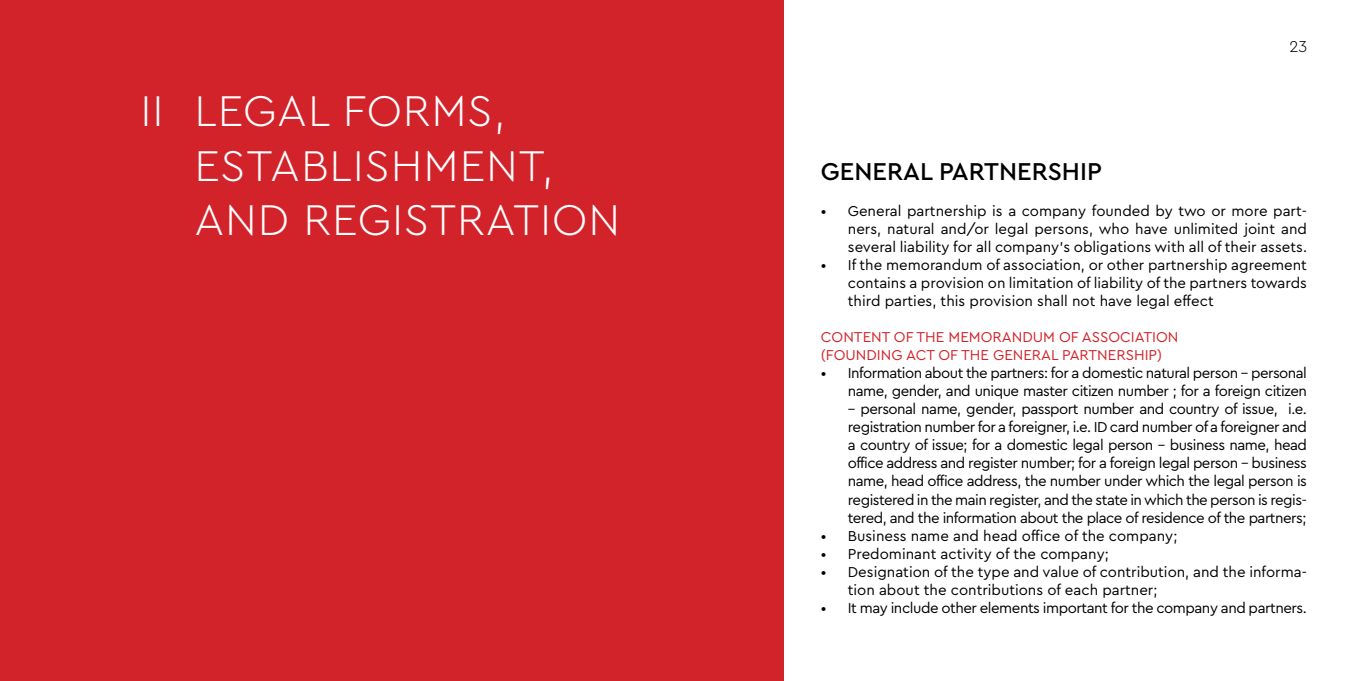
<style>
.page{position:relative;width:1361px;height:681px;background:#fff}
.page>*{position:absolute;margin:0;border:0;box-sizing:border-box;transform-origin:0 0}
.t1{font:300 45px/54px "Cera Pro";letter-spacing:.02em;color:#fff}
.t2{font:500 25.5px "Cera Pro";color:#000}
.t3{font:300 16.5px "Cera Pro";color:#000}
.t4{font:15px/18px "Cera Pro";letter-spacing:-.01em;color:#000;text-align:justify}
.t5{font:15px/18px "Cera Pro";letter-spacing:-.035em;color:#000;text-align:right}
.t6{font:15px/18px "Cera Pro";color:#d2232a}
.t7{font:15px "Cera Pro";letter-spacing:-.03em;color:#000}
</style>
<div class="page">
<div style="left:0;top:0;width:783px;height:680px;background:#d2232a"></div>
<h1 class="t1" style="left:194px;top:82px;width:427px;text-indent:-54px">II LEGAL FORMS,<br>ESTABLISHMENT,<br>AND REGISTRATION</h1>
<p class="t3" style="left:1289px;top:35px;width:19px">23</p>
<h2 class="t2" style="left:821px;top:154px;width:282px">GENERAL PARTNERSHIP</h2>
<p class="t4" style="left:848px;top:201px;width:461px;text-indent:-27px">• General partnership is a company founded by two or more part&shy;ners, natural and/or legal persons, who have unlimited joint and several liability for all company’s obligations with all of their assets.</p>
<p class="t4" style="left:848px;top:255px;width:461px;text-indent:-27px">• If the memorandum of association, or other partnership agreement contains a provision on limitation of liability of the partners towards third parties, this provision shall not have legal effect</p>
<p class="t6" style="left:821px;top:327px;width:359px">CONTENT OF THE MEMORANDUM OF ASSOCIATION (FOUNDING ACT OF THE GENERAL PARTNERSHIP)</p>
<p class="t5" style="left:821px;top:363px;width:487px">• Information about the partners: for a domestic natural person – personal name, gender, and unique master citizen number ; for a foreign citizen</p>
<p class="t4" style="left:848px;top:399px;width:461px">– personal name, gender, passport number and country of issue, i.e. registration number for a foreigner, i.e. ID card number of a foreigner and a country of issue; for a domestic legal person – business name, head office address and register number; for a foreign legal person – business name, head office address, the number under which the legal person is registered in the main register, and the state in which the person is regis&shy;tered, and the information about the place of residence of the partners;</p>
<p class="t4" style="left:821px;top:525px;width:358px">• Business name and head office of the company;</p>
<p class="t4" style="left:821px;top:543px;width:289px">• Predominant activity of the company;</p>
<p class="t4" style="left:848px;top:561px;width:460px;text-indent:-27px">• Designation of the type and value of contribution, and the informa&shy;tion about the contributions of each partner;</p>
<p class="t7" style="left:821px;top:597px;width:488px">• It may include other elements important for the company and partners.</p>
</div>
